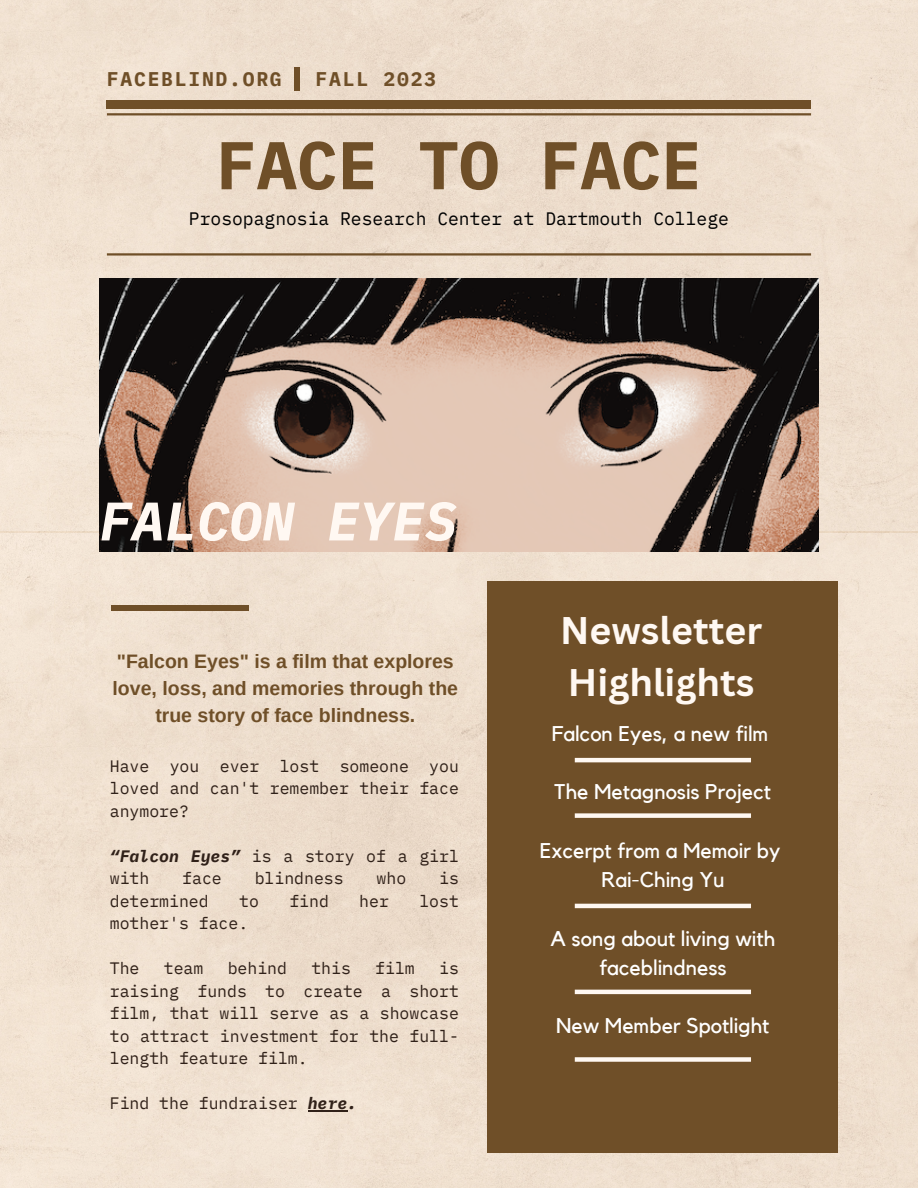
<style>
.page{position:relative;width:918px;height:1188px;background:#efe0cf}
.page>*{position:absolute;margin:0;border:0;box-sizing:border-box;transform-origin:0 0}
.t1{font:700 67.5px "IBM Plex Mono";color:#6f4f28}
.t2{font:italic 700 54.15px "IBM Plex Mono";color:#fff8f2}
.t3{font:700 37.5px/51.8px "Canva Sans";color:#fff8f2}
.t4{font:21.3px/29.2px "Kollektif";color:#fff;text-align:center}
.t5{font:700 19.8px "IBM Plex Mono";letter-spacing:.09em;color:#6f4f28}
.t6{font:700 19.5px/27px "Arimo";color:#6f4f28;text-align:center}
.t7{font:18px "IBM Plex Mono";color:#000}
.t8{font:16.5px/22.5px "IBM Plex Mono";color:#302119;text-align:justify}
.s1{font-weight:700;font-style:italic}
</style>
<div class="page">
<div style="left:107px;top:100px;width:704px;height:8px;background:#6f4f28"></div>
<hr style="left:107px;top:113px;width:704px;height:2px;background:#6f4f28">
<hr style="left:107px;top:253px;width:704px;height:3px;background:#6f4f28">
<div style="left:295px;top:67px;width:5px;height:24px;background:#6f4f28"></div>
<img style="left:99px;top:278px;width:720px;height:273px">
<div style="left:112px;top:605px;width:137px;height:5px;background:#6f4f28"></div>
<div style="left:488px;top:581px;width:350px;height:571px;background:#6f4f28"></div>
<hr style="left:308px;top:1111px;width:39px;height:1px;background:#302119">
<hr style="left:575px;top:904px;width:176px;height:4px;background:#fff8f2">
<hr style="left:575px;top:990px;width:176px;height:4px;background:#fff8f2">
<hr style="left:575px;top:758px;width:176px;height:4px;background:#fff8f2">
<div style="left:575px;top:1057px;width:176px;height:5px;background:#fff8f2"></div>
<div style="left:575px;top:813px;width:176px;height:5px;background:#fff8f2"></div>
<p class="t5" style="left:107px;top:66px;width:176px">FACEBLIND.ORG</p>
<p class="t5" style="left:316px;top:65px;width:122px">FALL 2023</p>
<p class="t1" style="left:216px;top:120px;width:487px">FACE TO FACE</p>
<p class="t7" style="left:189px;top:207px;width:542px">Prosopagnosia Research Center at Dartmouth College</p>
<p class="t2" style="left:99px;top:485px;width:359px">FALCON EYES</p>
<p class="t6" style="left:113px;top:648px;width:347px">"Falcon Eyes" is a film that explores love, loss, and memories through the true story of face blindness.</p>
<p class="t8" style="left:110px;top:755px;width:351px">Have you ever lost someone you loved and can't remember their face anymore?</p>
<p class="t8" style="left:110px;top:845px;width:351px"><span class="s1">“Falcon Eyes”</span> is a story of a girl with</p>
<p class="t8" style="left:182px;top:867px;width:41px">face</p>
<p class="t8" style="left:255px;top:867px;width:91px">blindness</p>
<p class="t8" style="left:377px;top:867px;width:31px">who</p>
<p class="t8" style="left:439px;top:867px;width:21px">is</p>
<p class="t8" style="left:110px;top:890px;width:100px">determined</p>
<p class="t8" style="left:239px;top:890px;width:21px">to</p>
<p class="t8" style="left:289px;top:890px;width:41px">find</p>
<p class="t8" style="left:359px;top:890px;width:31px">her</p>
<p class="t8" style="left:419px;top:890px;width:41px">lost</p>
<p class="t8" style="left:110px;top:912px;width:140px">mother's face.</p>
<p class="t8" style="left:110px;top:957px;width:31px">The</p>
<p class="t8" style="left:164px;top:957px;width:41px">team</p>
<p class="t8" style="left:228px;top:957px;width:61px">behind</p>
<p class="t8" style="left:311px;top:957px;width:41px">this</p>
<p class="t8" style="left:375px;top:957px;width:41px">film</p>
<p class="t8" style="left:110px;top:957px;width:351px;text-indent:329px">is raising funds to create a short film, that will serve as a showcase to attract investment for the full&shy;length feature film.</p>
<p class="t8" style="left:110px;top:1092px;width:249px">Find the fundraiser <span class="s1">here.</span></p>
<p class="t3" style="left:560px;top:604px;width:204px">Newsletter<br>Highlights</p>
<p class="t4" style="left:552px;top:720px;width:218px">Falcon Eyes, a new film</p>
<p class="t4" style="left:555px;top:778px;width:218px">The Metagnosis Project</p>
<p class="t4" style="left:540px;top:837px;width:242px">Excerpt from a Memoir by</p>
<p class="t4" style="left:601px;top:866px;width:124px">Rai-Ching Yu</p>
<p class="t4" style="left:551px;top:924px;width:226px">A song about living with faceblindness</p>
<p class="t4" style="left:556px;top:1012px;width:215px">New Member Spotlight</p>
</div>
